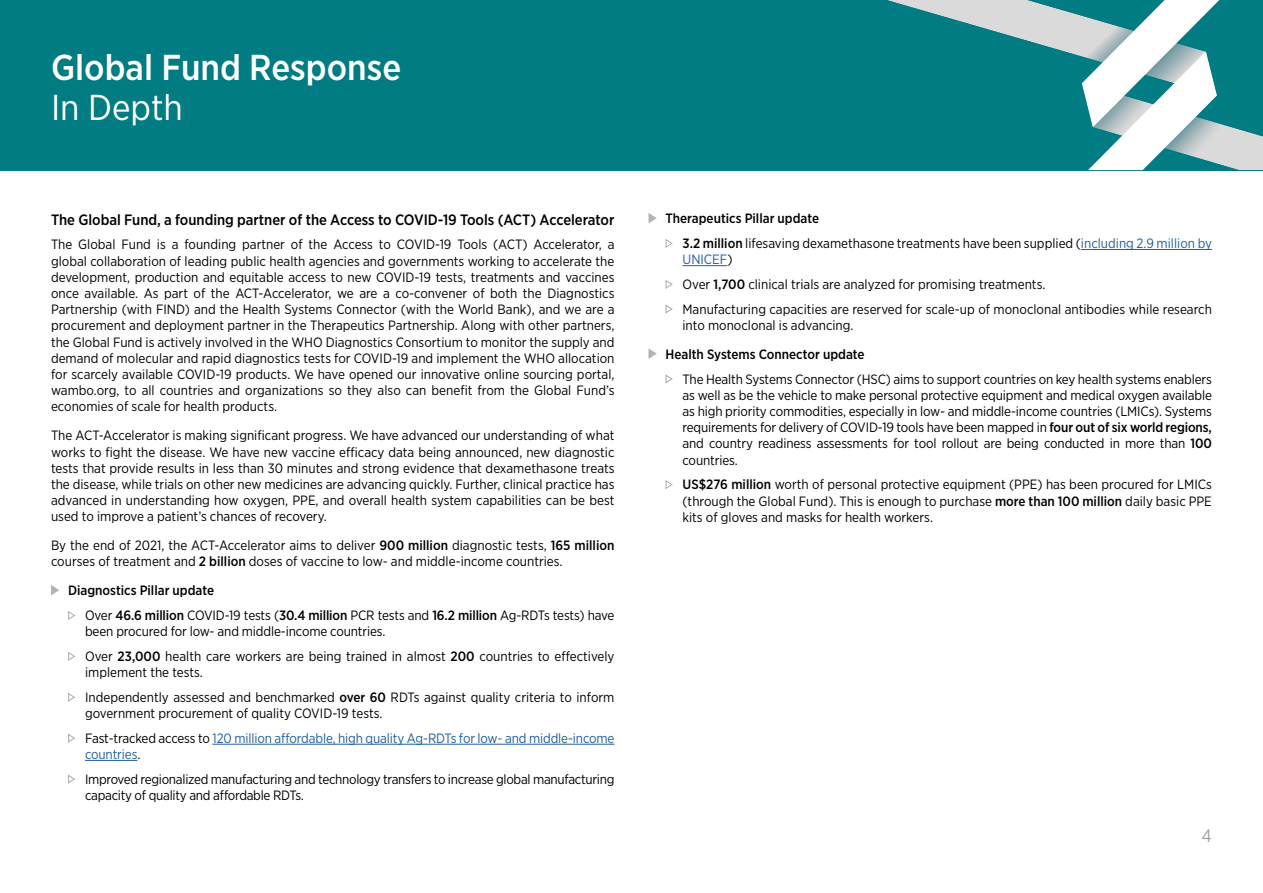
<style>
.page{position:relative;width:1263px;height:893px;background:#fff}
.page>*{position:absolute;margin:0;border:0;box-sizing:border-box;transform-origin:0 0}
.t1{font:500 36px "Gotham Narrow";color:#fff}
.t2{font:36px "Gotham Narrow";color:#fff}
.t3{font:18px "Gotham Narrow";color:#9d9fa2}
.t4{font:500 15px "Gotham Narrow";color:#000}
.t5{font:13.5px/16.2px "Gotham Narrow";color:#000}
.t6{font:500 13.5px/24.8px "Gotham Narrow";color:#000}
.t7{font:13.5px/24.8px "Gotham Narrow";letter-spacing:-.02em;color:#000}
.s1{font-weight:500}
.s2{font-weight:400}
.s3{color:#215e9e}
</style>
<div class="page">
<hr style="left:213px;top:744px;width:401px;height:1px;background:#215e9e">
<hr style="left:85px;top:760px;width:52px;height:1px;background:#215e9e">
<svg style="left:51px;top:585px;width:8px;height:10px"></svg>
<svg style="left:68px;top:611px;width:7px;height:9px"></svg>
<svg style="left:68px;top:652px;width:7px;height:9px"></svg>
<svg style="left:68px;top:692px;width:7px;height:10px"></svg>
<svg style="left:68px;top:733px;width:7px;height:10px"></svg>
<svg style="left:68px;top:774px;width:7px;height:10px"></svg>
<hr style="left:1081px;top:249px;width:131px;height:1px;background:#215e9e">
<hr style="left:682px;top:265px;width:45px;height:1px;background:#215e9e">
<svg style="left:648px;top:213px;width:9px;height:10px"></svg>
<svg style="left:665px;top:239px;width:8px;height:9px"></svg>
<svg style="left:665px;top:280px;width:8px;height:9px"></svg>
<svg style="left:665px;top:304px;width:8px;height:10px"></svg>
<svg style="left:648px;top:348px;width:9px;height:11px"></svg>
<svg style="left:665px;top:374px;width:8px;height:10px"></svg>
<svg style="left:665px;top:480px;width:8px;height:9px"></svg>
<div style="left:0;top:0;width:1263px;height:170px;background:#017c83"></div>
<svg style="left:887px;top:0;width:376px;height:170px"></svg>
<h1 class="t1" style="left:51px;top:51px;width:352px">Global Fund Response</h1>
<h1 class="t2" style="left:51px;top:92px;width:133px">In Depth</h1>
<p class="t4" style="left:51px;top:213px;width:565px">The Global Fund, a founding partner of the Access to COVID-19 Tools (ACT) Accelerator</p>
<p class="t5" style="left:51px;top:237px;width:565px;text-align:justify">The Global Fund is a founding partner of the Access to COVID-19 Tools (ACT) Accelerator, a global collaboration of leading public health agencies and governments working to accelerate the development, production and equitable access to new COVID-19 tests, treatments and vaccines once available. As part of the ACT-Accelerator, we are a co-convener of both the Diagnostics Partnership (with FIND) and the Health Systems Connector (with the World Bank), and we are a procurement and deployment partner in the Therapeutics Partnership. Along with other partners, the Global Fund is actively involved in the WHO Diagnostics Consortium to monitor the supply and demand of molecular and rapid diagnostics tests for COVID-19 and implement the WHO allocation for scarcely available COVID-19 products. We have opened our innovative online sourcing portal, wambo.org, to all countries and organizations so they also can benefit from the Global Fund’s economies of scale for health products.</p>
<p class="t5" style="left:51px;top:428px;width:565px;text-align:justify">The ACT-Accelerator is making significant progress. We have advanced our understanding of what works to fight the disease. We have new vaccine efficacy data being announced, new diagnostic tests that provide results in less than 30 minutes and strong evidence that dexamethasone treats the disease, while trials on other new medicines are advancing quickly. Further, clinical practice has advanced in understanding how oxygen, PPE, and overall health system capabilities can be best used to improve a patient’s chances of recovery.</p>
<p class="t5" style="left:51px;top:538px;width:565px">By the end of 2021, the ACT-Accelerator aims to deliver <span class="s1">900 million</span> diagnostic tests, <span class="s1">165 million </span>courses of treatment and <span class="s1">2 billion</span> doses of vaccine to low- and middle-income countries.</p>
<p class="t6" style="left:85px;top:579px;width:531px;text-indent:-17px">Diagnostics Pillar update<br><span class="s2">Over</span> 46.6 million <span class="s2">COVID-19 tests (</span>30.4 million <span class="s2">PCR tests and</span> 16.2 million <span class="s2">Ag-RDTs tests) have</span></p>
<p class="t5" style="left:85px;top:620px;width:531px;line-height:24.8px">been procured for low- and middle-income countries.<br>Over <span class="s1">23,000</span> health care workers are being trained in almost <span class="s1">200</span> countries to effectively</p>
<p class="t5" style="left:85px;top:661px;width:531px;line-height:24.8px">implement the tests.<br>Independently assessed and benchmarked <span class="s1">over 60</span> RDTs against quality criteria to inform</p>
<p class="t5" style="left:85px;top:702px;width:531px;line-height:24.8px">government procurement of quality COVID-19 tests.<br>Fast-tracked access to <span class="s3">120 million affordable, high quality Ag-RDTs for low- and middle-income</span></p>
<p class="t7" style="left:85px;top:743px;width:531px"><span class="s3">countries</span>.<br>Improved regionalized manufacturing and technology transfers to increase global manufacturing</p>
<p class="t7" style="left:85px;top:783px;width:220px">capacity of quality and affordable RDTs.</p>
<p class="t5" style="left:682px;top:207px;width:531px;line-height:24.8px;text-indent:-17px"><span class="s1">Therapeutics Pillar update<br>3.2 million</span> lifesaving dexamethasone treatments have been supplied (<span class="s3">including 2.9 million by</span></p>
<p class="t5" style="left:682px;top:248px;width:531px;line-height:24.8px"><span class="s3">UNICEF</span>)<br>Over <span class="s1">1,700</span> clinical trials are analyzed for promising treatments.<br>Manufacturing capacities are reserved for scale-up of monoclonal antibodies while research</p>
<p class="t5" style="left:682px;top:318px;width:173px">into monoclonal is advancing.</p>
<p class="t6" style="left:665px;top:342px;width:201px">Health Systems Connector update</p>
<p class="t5" style="left:682px;top:371px;width:531px;text-align:justify">The Health Systems Connector (HSC) aims to support countries on key health systems enablers as well as be the vehicle to make personal protective equipment and medical oxygen available as high priority commodities, especially in low- and middle-income countries (LMICs). Systems requirements for delivery of COVID-19 tools have been mapped in <span class="s1">four out of six world regions, </span>and country readiness assessments for tool rollout are being conducted in more than <span class="s1">100 </span>countries.</p>
<p class="t5" style="left:682px;top:477px;width:531px;text-align:justify"><span class="s1">US$276 million</span> worth of personal protective equipment (PPE) has been procured for LMICs (through the Global Fund). This is enough to purchase <span class="s1">more than 100 million</span> daily basic PPE kits of gloves and masks for health workers.</p>
<h2 class="t3" style="left:1201px;top:827px;width:12px">4</h2>
</div>
